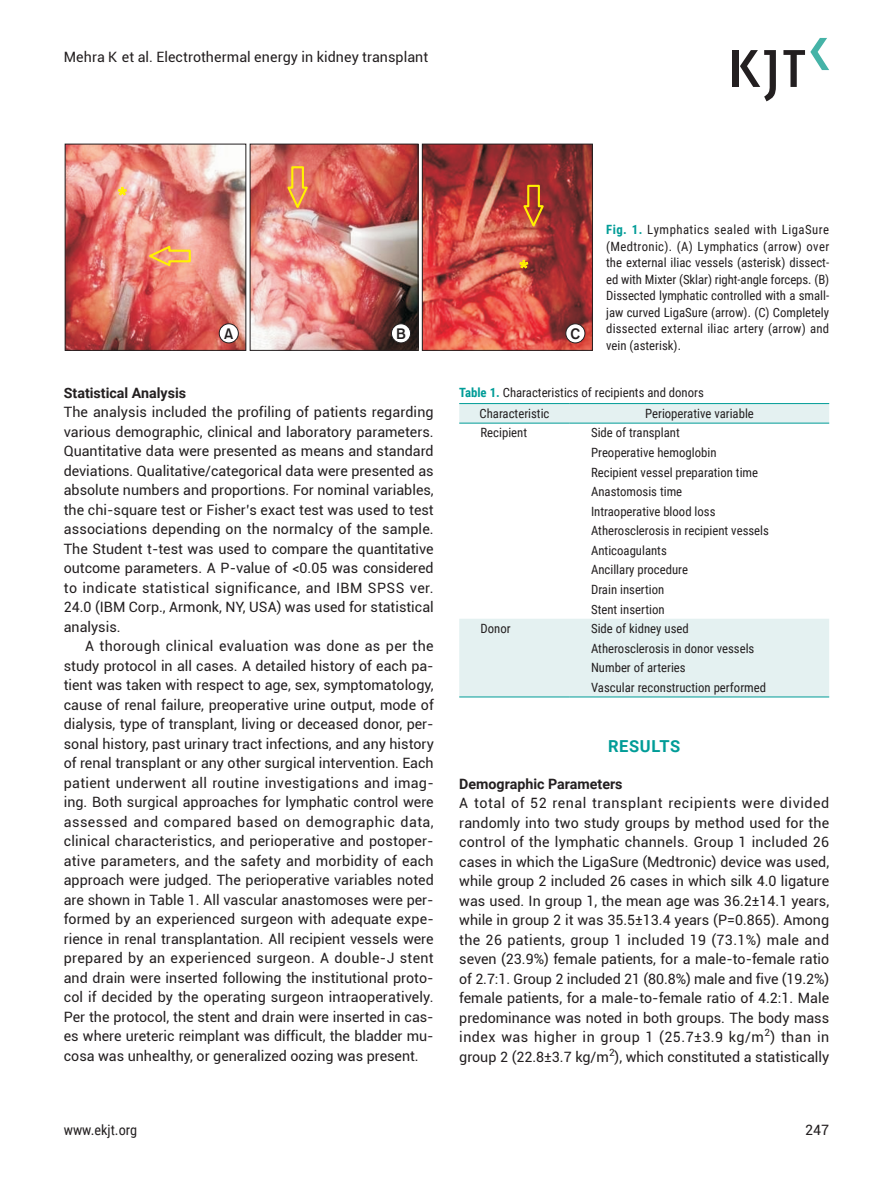
<style>
.page{position:relative;width:893px;height:1191px;background:#fff}
.page>*{position:absolute;margin:0;border:0;box-sizing:border-box;transform-origin:0 0}
.t1{font:20.1px "Gothic 725 BT Bold A";color:#fff101}
.t2{font:700 16.5px "Roboto";letter-spacing:.035em;color:#009c97}
.t3{font:15px "Gothic 725 BT Bold A";color:#231f20}
.t4{font:14.25px/19.5px "Roboto";color:#231f20;text-align:justify}
.t5{font:700 14.25px "Roboto";color:#231f20}
.t6{font:14.25px "Roboto Condensed";color:#231f20}
.t7{font:12.75px/19.5px "Roboto Condensed";color:#231f20}
.s1{font-weight:700;color:#009c97}
</style>
<div class="page">
<svg style="left:740px;top:50px;width:36px;height:51px"></svg>
<div style="left:733px;top:50px;width:6px;height:37px;background:#231f20"></div>
<svg style="left:783px;top:38px;width:46px;height:49px"></svg>
<img style="left:65px;top:144px;width:528px;height:207px">
<img style="left:147px;top:165px;width:399px;height:103px">
<svg style="left:459px;top:404px;width:370px;height:292px"></svg>
<hr style="left:459px;top:403px;width:111px;height:1px;background:#009c97">
<hr style="left:570px;top:403px;width:259px;height:1px;background:#009c97">
<hr style="left:459px;top:423px;width:111px;height:1px;background:#009c97">
<hr style="left:570px;top:423px;width:259px;height:1px;background:#009c97">
<hr style="left:459px;top:696px;width:111px;height:1px;background:#009c97">
<hr style="left:570px;top:696px;width:259px;height:1px;background:#009c97">
<p class="t4" style="left:64px;top:47px;width:366px">Mehra K et al. Electrothermal energy in kidney transplant</p>
<h1 class="t1" style="left:117px;top:183px;width:12px">*</h1>
<p class="t7" style="left:606px;top:221px;width:225px;line-height:16.5px;text-align:justify"><span class="s1">Fig. 1.</span> Lymphatics sealed with LigaSure (Medtronic). (A) Lymphatics (arrow) over the external iliac vessels (asterisk) dissect&shy;ed with Mixter (Sklar) right-angle forceps. (B)<br>Dissected lymphatic controlled with a small&shy;jaw curved LigaSure (arrow). (C) Completely dissected external iliac artery (arrow) and vein (asterisk).</p>
<p class="t7" style="left:479px;top:382px;width:226px;line-height:20.5px;text-indent:-20px"><span class="s1">Table 1.</span> Characteristics of recipients and donors<br>Characteristic</p>
<h1 class="t1" style="left:519px;top:256px;width:12px">*</h1>
<p class="t3" style="left:224px;top:325px;width:11px">A</p>
<p class="t3" style="left:396px;top:325px;width:11px">B</p>
<p class="t3" style="left:570px;top:325px;width:11px">C</p>
<p class="t5" style="left:64px;top:383px;width:124px">Statistical Analysis</p>
<p class="t4" style="left:64px;top:402px;width:371px">The analysis included the profiling of patients regarding various demographic, clinical and laboratory parameters.<br>Quantitative data were presented as means and standard deviations. Qualitative/categorical data were presented as absolute numbers and proportions. For nominal variables, the chi-square test or Fisher’s exact test was used to test associations depending on the normalcy of the sample.<br>The Student t-test was used to compare the quantitative outcome parameters. A P-value of &lt;0.05 was considered to indicate statistical significance, and IBM SPSS ver.<br>24.0 (IBM Corp., Armonk, NY, USA) was used for statistical analysis.</p>
<p class="t4" style="left:64px;top:636px;width:372px;text-indent:21px">A thorough clinical evaluation was done as per the study protocol in all cases. A detailed history of each pa&shy;tient was taken with respect to age, sex, symptomatology, cause of renal failure, preoperative urine output, mode of dialysis, type of transplant, living or deceased donor, per&shy;sonal history, past urinary tract infections, and any history of renal transplant or any other surgical intervention. Each patient underwent all routine investigations and imag&shy;ing. Both surgical approaches for lymphatic control were assessed and compared based on demographic data, clinical characteristics, and perioperative and postoper&shy;ative parameters, and the safety and morbidity of each approach were judged. The perioperative variables noted are shown in Table 1. All vascular anastomoses were per&shy;formed by an experienced surgeon with adequate expe&shy;rience in renal transplantation. All recipient vessels were prepared by an experienced surgeon. A double-J stent and drain were inserted following the institutional proto&shy;col if decided by the operating surgeon intraoperatively.<br>Per the protocol, the stent and drain were inserted in cas&shy;es where ureteric reimplant was difficult, the bladder mu&shy;cosa was unhealthy, or generalized oozing was present.</p>
<p class="t7" style="left:645px;top:403px;width:110px">Perioperative variable</p>
<p class="t7" style="left:480px;top:423px;width:48px">Recipient</p>
<p class="t7" style="left:591px;top:423px;width:179px">Side of transplant<br>Preoperative hemoglobin<br>Recipient vessel preparation time<br>Anastomosis time<br>Intraoperative blood loss<br>Atherosclerosis in recipient vessels<br>Anticoagulants<br>Ancillary procedure<br>Drain insertion<br>Stent insertion</p>
<p class="t7" style="left:480px;top:618px;width:32px">Donor</p>
<p class="t7" style="left:591px;top:618px;width:177px">Side of kidney used<br>Atherosclerosis in donor vessels<br>Number of arteries<br>Vascular reconstruction performed</p>
<p class="t2" style="left:608px;top:734px;width:74px">RESULTS</p>
<p class="t5" style="left:459px;top:773px;width:165px">Demographic Parameters</p>
<p class="t4" style="left:459px;top:793px;width:371px">A total of 52 renal transplant recipients were divided randomly into two study groups by method used for the control of the lymphatic channels. Group 1 included 26 cases in which the LigaSure (Medtronic) device was used, while group 2 included 26 cases in which silk 4.0 ligature was used. In group 1, the mean age was 36.2±14.1 years, while in group 2 it was 35.5±13.4 years (P=0.865). Among the 26 patients, group 1 included 19 (73.1%) male and seven (23.9%) female patients, for a male-to-female ratio of 2.7:1. Group 2 included 21 (80.8%) male and five (19.2%) female patients, for a male-to-female ratio of 4.2:1. Male predominance was noted in both groups. The body mass index was higher in group 1 (25.7±3.9 kg/m<sup>2</sup>) than in group 2 (22.8±3.7 kg/m<sup>2</sup>), which constituted a statistically</p>
<p class="t6" style="left:64px;top:1119px;width:75px">www.ekjt.org</p>
<p class="t4" style="left:805px;top:1119px;width:26px">247</p>
</div>
